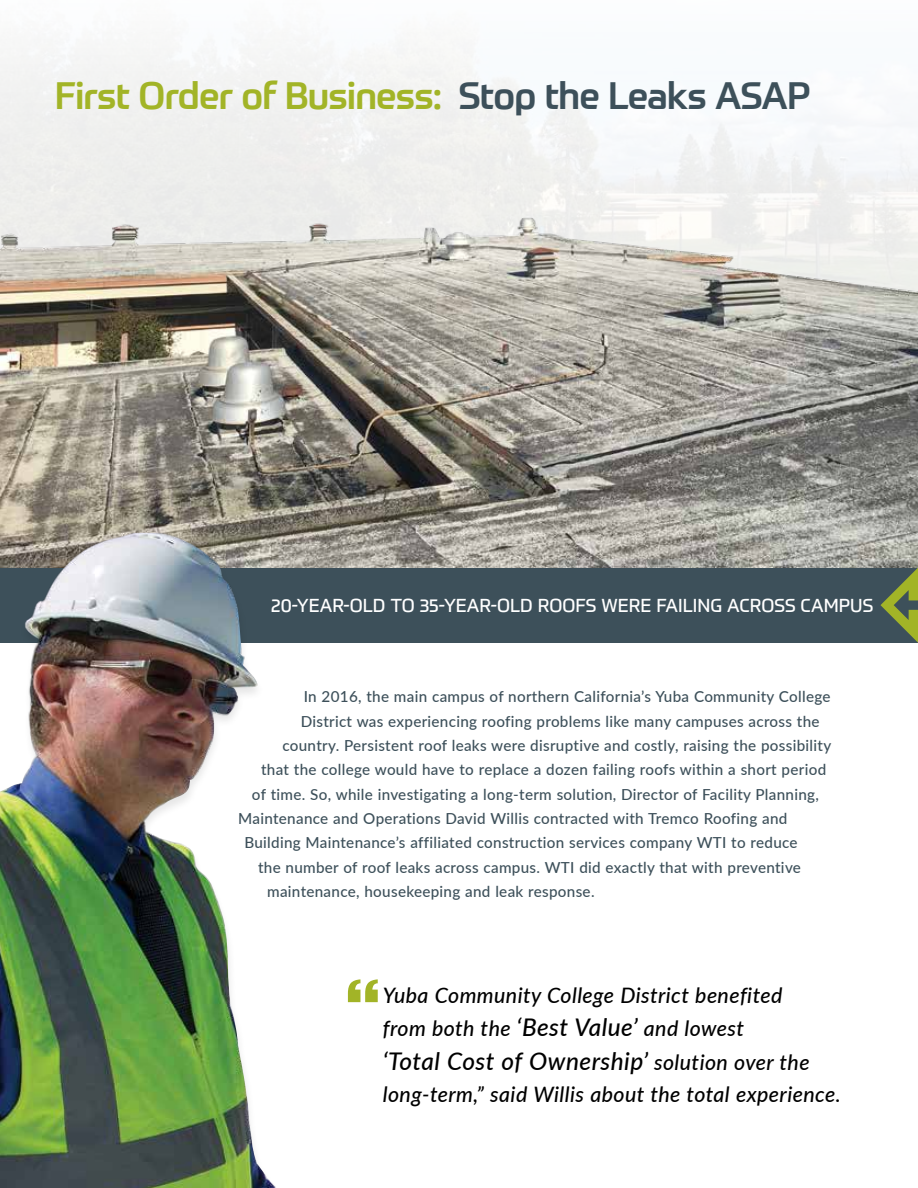
<style>
.page{position:relative;width:918px;height:1188px;background:#fff}
.page>*{position:absolute;margin:0;border:0;box-sizing:border-box;transform-origin:0 0}
.t1{font:500 37.2px "Prometo";letter-spacing:-.02em;color:#a2b427}
.t2{font:italic 500 24.3px "Lato";letter-spacing:.02em;color:#000}
.t3{font:italic 500 21.3px/33.5px "Lato";letter-spacing:.02em;color:#000}
.t4{font:18.3px "Prometo";color:#fff}
.t5{font:500 15.15px "Lato";letter-spacing:.02em;color:#3d505a}
.s1{color:#3d505a}
.s2{font-size:24.3px}
.s3{font-size:21.3px}
</style>
<div class="page">
<img style="left:0;top:48px;width:918px;height:520px">
<svg style="left:726px;top:392px;width:123px;height:115px;background:#878782"></svg>
<svg style="left:348px;top:979px;width:30px;height:23px"></svg>
<div style="left:0;top:568px;width:918px;height:75px;background:#3d505a"></div>
<svg style="left:880px;top:568px;width:38px;height:75px"></svg>
<div style="left:0;top:532px;width:284px;height:656px;background:#000;opacity:.1"></div>
<img style="left:0;top:533px;width:277px;height:655px">
<p class="t1" style="left:55px;top:73px;width:757px">First Order of Business: <span class="s1">Stop the Leaks ASAP</span></p>
<p class="t4" style="left:271px;top:595px;width:604px">20-YEAR-OLD TO 35-YEAR-OLD ROOFS WERE FAILING ACROSS CAMPUS</p>
<p class="t5" style="left:304px;top:686px;width:528px">In 2016, the main campus of northern California’s Yuba Community College</p>
<p class="t5" style="left:301px;top:710px;width:520px">District was experiencing roofing problems like many campuses across the</p>
<p class="t5" style="left:282px;top:735px;width:550px">country. Persistent roof leaks were disruptive and costly, raising the possibility</p>
<p class="t5" style="left:261px;top:759px;width:567px">that the college would have to replace a dozen failing roofs within a short period</p>
<p class="t5" style="left:252px;top:783px;width:569px">of time. So, while investigating a long-term solution, Director of Facility Planning,</p>
<p class="t5" style="left:238px;top:808px;width:551px">Maintenance and Operations David Willis contracted with Tremco Roofing and</p>
<p class="t5" style="left:244px;top:832px;width:555px">Building Maintenance’s affiliated construction services company WTI to reduce</p>
<p class="t5" style="left:258px;top:856px;width:544px">the number of roof leaks across campus. WTI did exactly that with preventive</p>
<p class="t5" style="left:267px;top:881px;width:329px">maintenance, housekeeping and leak response.</p>
<p class="t3" style="left:383px;top:977px;width:401px">Yuba Community College District benefited from both the <span class="s2">‘Best Value’</span> and lowest</p>
<p class="t2" style="left:383px;top:1043px;width:428px">‘Total Cost of Ownership’ <span class="s3">solution over the</span></p>
<p class="t3" style="left:383px;top:1076px;width:459px">long-term,” said Willis about the total experience.</p>
</div>
